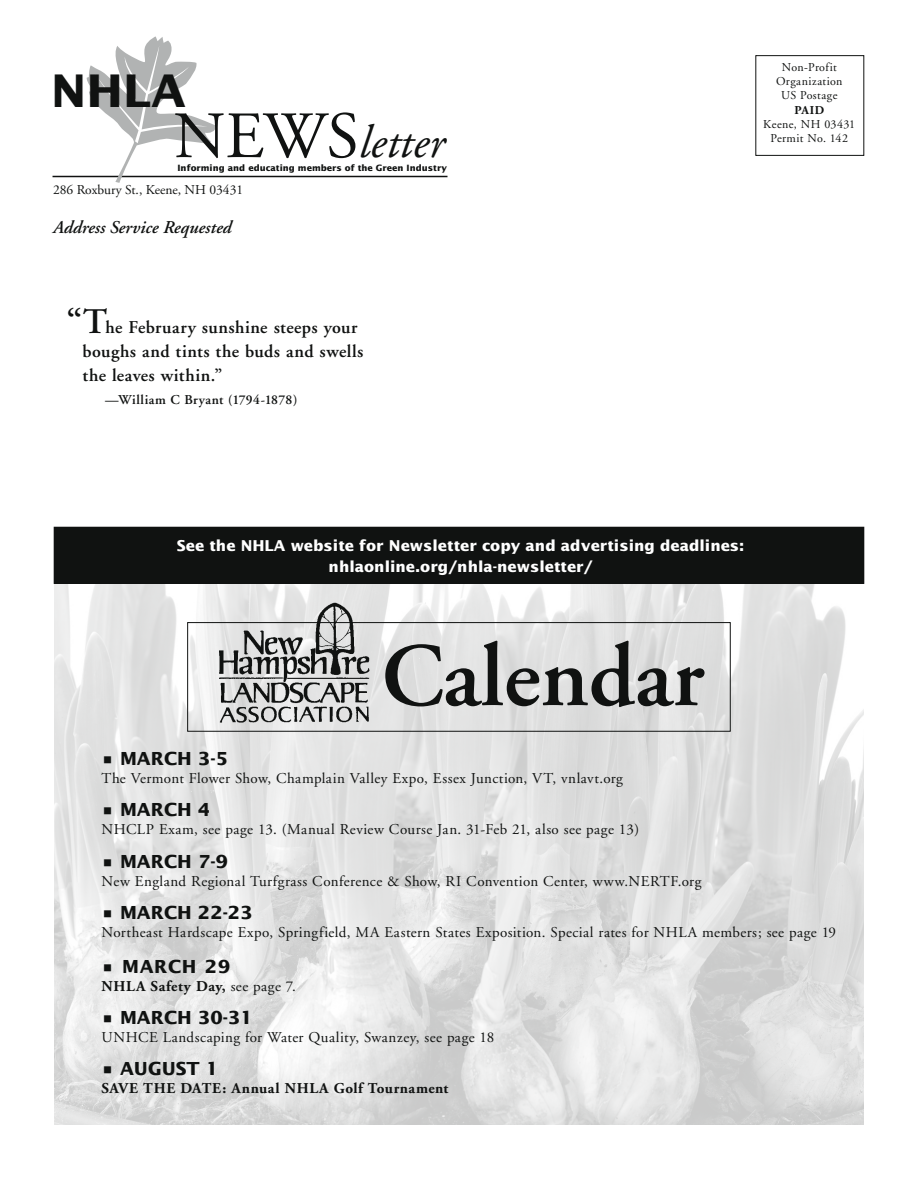
<style>
.page{position:relative;width:918px;height:1188px;background:#fff}
.page>*{position:absolute;margin:0;border:0;box-sizing:border-box;transform-origin:0 0}
.t1{font:600 90px "Adobe Garamond";color:#101211}
.t2{font:66px "Adobe Garamond";color:#101211}
.t3{font:italic 46.5px "Adobe Garamond";color:#101211}
.t4{font:700 45px "Lucida Sans";color:#101211}
.t5{font:600 18px/24px "Adobe Garamond";letter-spacing:.025em;color:#101211}
.t6{font:700 18px "Lucida Sans";color:#101211}
.t7{font:italic 600 18px "Adobe Garamond";color:#101211}
.t8{font:15px "Adobe Garamond";letter-spacing:.03em;color:#101211}
.t9{font:700 15px/21px "Lucida Sans";color:#fff;text-align:center}
.t10{font:700 15px "Adobe Garamond";letter-spacing:.04em;color:#101211}
.t11{font:13.5px "Adobe Garamond";color:#101211}
.t12{font:600 13.5px "Adobe Garamond";letter-spacing:.035em;color:#101211}
.t13{font:12px/14.2px "Adobe Garamond";letter-spacing:.03em;color:#101211;text-align:center}
.t14{font:700 12px "Adobe Garamond";color:#101211}
.t15{font:700 8.7px "Lucida Sans";color:#101211}
.s1{font-style:normal;font-size:66px}
.s2{font-size:36px}
.s3{font-weight:400}
</style>
<div class="page">
<hr style="left:53px;top:176px;width:395px;height:1px;background:#101211">
<div style="left:756px;top:55px;width:108px;height:101px;border:1px solid #101211"></div>
<div style="left:54px;top:527px;width:810px;height:56px;background:#101211"></div>
<div style="left:54px;top:527px;width:810px;height:57px;border:1px solid #101211"></div>
<img style="left:54px;top:584px;width:810px;height:540px">
<img style="left:219px;top:603px;width:150px;height:119px">
<div style="left:187px;top:622px;width:544px;height:110px;border:1px solid #101211"></div>
<svg style="left:56px;top:175px;width:183px;height:3px"></svg>
<h3 class="t4" style="left:51px;top:64px;width:136px">NHLA</h3>
<h3 class="t3" style="left:225px;top:117px;width:221px"><span class="s1">ews</span>letter</h3>
<h2 class="t2" style="left:174px;top:101px;width:53px">N</h2>
<p class="t15" style="left:178px;top:163px;width:271px">Informing and educating members of the Green Industry</p>
<p class="t11" style="left:53px;top:182px;width:192px">286 Roxbury St., Keene, NH 03431</p>
<p class="t7" style="left:53px;top:217px;width:180px">Address Service Requested</p>
<p class="t5" style="left:83px;top:316px;width:282px;text-indent:-16px"><span class="s2">“T</span>he February sunshine steeps your boughs and tints the buds and swells the leaves within.”</p>
<p class="t12" style="left:105px;top:392px;width:194px">—William C Bryant (1794-1878)</p>
<p class="t13" style="left:776px;top:60px;width:68px">Non-Profit<br>Organization<br>US Postage</p>
<p class="t14" style="left:794px;top:103px;width:31px">PAID</p>
<p class="t13" style="left:763px;top:117px;width:94px">Keene, NH 03431<br>Permit No. 142</p>
<p class="t9" style="left:177px;top:535px;width:569px">See the NHLA website for Newsletter copy and advertising deadlines: nhlaonline.org/nhla-newsletter/</p>
<h1 class="t1" style="left:382px;top:627px;width:324px">Calendar</h1>
<p class="t6" style="left:102px;top:748px;width:128px">• March 3-5</p>
<p class="t8" style="left:102px;top:770px;width:523px">The Vermont Flower Show, Champlain Valley Expo, Essex Junction, VT, vnlavt.org</p>
<p class="t6" style="left:102px;top:799px;width:110px">• March 4</p>
<p class="t8" style="left:102px;top:821px;width:539px">NHCLP Exam, see page 13. (Manual Review Course Jan. 31-Feb 21, also see page 13)</p>
<p class="t6" style="left:102px;top:850px;width:128px">• March 7-9</p>
<p class="t8" style="left:102px;top:873px;width:601px">New England Regional Turfgrass Conference &amp; Show, RI Convention Center, www.NERTF.org</p>
<p class="t6" style="left:102px;top:901px;width:153px">• March 22-23</p>
<p class="t8" style="left:102px;top:924px;width:736px">Northeast Hardscape Expo, Springfield, MA Eastern States Exposition. Special rates for NHLA members; see page 19</p>
<p class="t6" style="left:102px;top:955px;width:130px">• March 29</p>
<p class="t10" style="left:102px;top:978px;width:196px">NHLA Safety Day, <span class="s3">see page 7.</span></p>
<p class="t6" style="left:102px;top:1007px;width:153px">• March 30-31</p>
<p class="t8" style="left:102px;top:1029px;width:394px">UNHCE Landscaping for Water Quality, Swanzey, see page 18</p>
<p class="t6" style="left:102px;top:1058px;width:118px">• August 1</p>
<p class="t10" style="left:102px;top:1080px;width:348px">SAVE THE DATE: Annual NHLA Golf Tournament</p>
</div>
